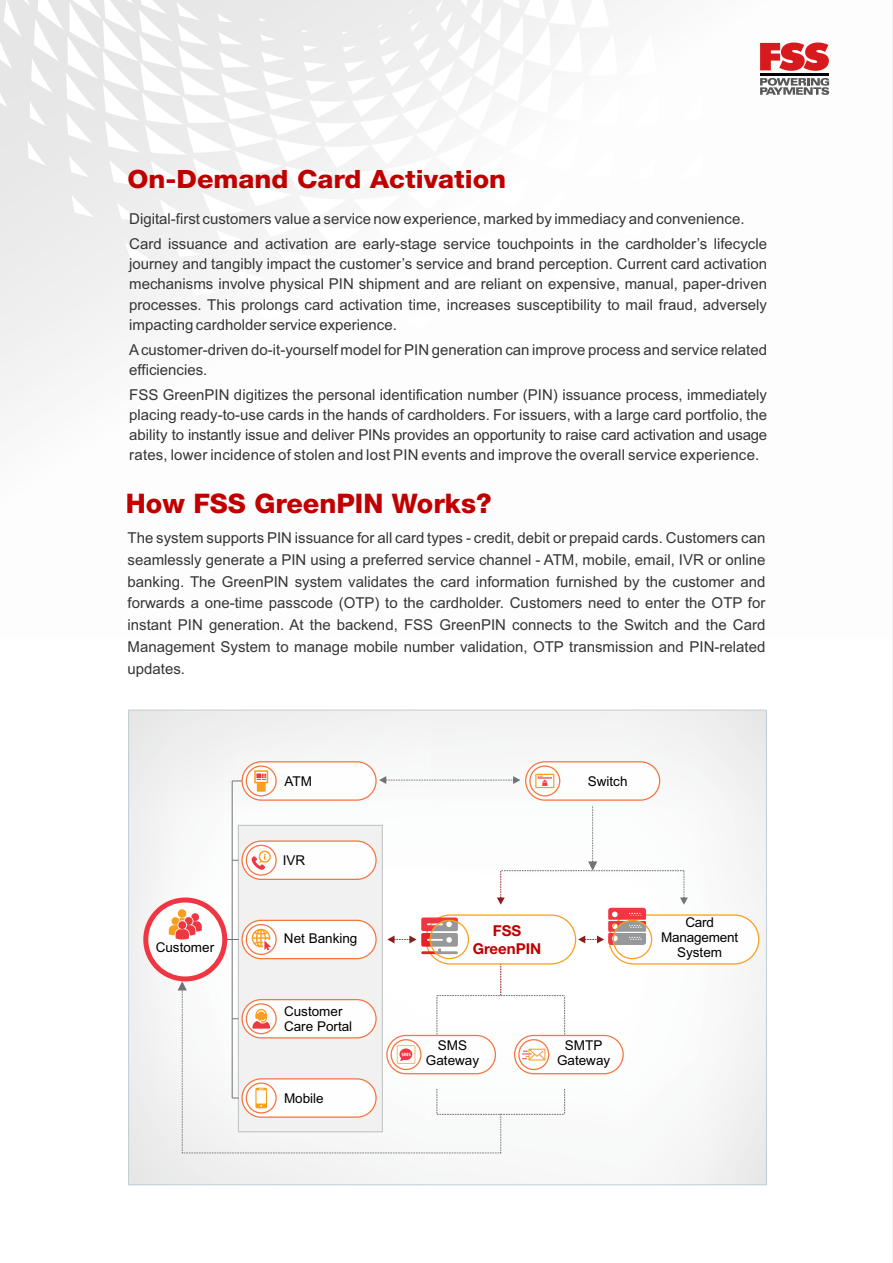
<style>
.page{position:relative;width:893px;height:1263px;background:#fff}
.page>*{position:absolute;margin:0;border:0;box-sizing:border-box;transform-origin:0 0}
.t1{font:800 27px "Helvetica Neue";color:#c00000}
.t2{font:800 25.2px "Helvetica Neue";color:#c00000;scale:1.07 1}
.t3{font:15px/20.1px "Arial";color:#373435;text-align:justify}
.t4{font:700 15px/17.9px "Helvetica Neue";color:#c00000;text-align:center}
.t5{font:13.5px/15.1px "Arial";color:#000;text-align:center}
</style>
<div class="page">
<svg style="left:0;top:0;width:626px;height:332px"></svg>
<svg style="left:760px;top:43px;width:69px;height:28px"></svg>
<hr style="left:760px;top:73px;width:69px;height:2px;background:#000">
<svg style="left:760px;top:78px;width:69px;height:17px"></svg>
<hr style="left:892px;top:0;width:1px;height:1263px;background:#e6e6e6">
<img style="left:130px;top:712px;width:635px;height:471px">
<hr style="left:232px;top:780px;width:31px;height:1px;background:#727376">
<div style="left:241px;top:761px;width:136px;height:40px;background:#fefefe;border:1px solid #f47641;border-radius:19px"></div>
<svg style="left:246px;top:765px;width:31px;height:31px"></svg>
<svg style="left:254px;top:770px;width:14px;height:22px"></svg>
<div style="left:525px;top:761px;width:135px;height:40px;background:#fefefe;border:1px solid #f47641;border-radius:19px"></div>
<svg style="left:529px;top:765px;width:31px;height:31px"></svg>
<hr style="left:232px;top:781px;width:1px;height:317px;background:#727376">
<div style="left:608px;top:914px;width:151px;height:50px;background:#fefefe;border:1px solid #f99f1d;border-radius:24px"></div>
<svg style="left:379px;top:776px;width:141px;height:8px"></svg>
<svg style="left:143px;top:897px;width:84px;height:84px"></svg>
<div style="left:148px;top:902px;width:74px;height:74px;background:#fefefe;border-radius:50%"></div>
<svg style="left:169px;top:909px;width:33px;height:31px"></svg>
<svg style="left:535px;top:774px;width:19px;height:14px"></svg>
<svg style="left:212px;top:805px;width:476px;height:327px"></svg>
<svg style="left:178px;top:981px;width:323px;height:172px"></svg>
<h2 class="t2" style="left:128px;top:168px;width:355px">On-Demand Card Activation</h2>
<p class="t3" style="left:129px;top:208px;width:639px;line-height:25.2px">Digital-first customers value a service now experience, marked by immediacy and convenience.<br>Card issuance and activation are early-stage service touchpoints in the cardholder’s lifecycle</p>
<p class="t3" style="left:129px;top:255px;width:639px">journey and tangibly impact the customer’s service and brand perception. Current card activation mechanisms involve physical PIN shipment and are reliant on expensive, manual, paper-driven processes. This prolongs card activation time, increases susceptibility to mail fraud, adversely impacting cardholder service experience.</p>
<p class="t3" style="left:129px;top:341px;width:639px">Acustomer-driven do-it-yourself model for PIN generation can improve process and service related efficiencies.</p>
<p class="t3" style="left:129px;top:386px;width:639px">FSS GreenPIN digitizes the personal identification number (PIN) issuance process, immediately placing ready-to-use cards in the hands of cardholders. For issuers, with a large card portfolio, the ability to instantly issue and deliver PINs provides an opportunity to raise card activation and usage rates, lower incidence of stolen and lost PIN events and improve the overall service experience.</p>
<h1 class="t1" style="left:126px;top:492px;width:367px">How FSS GreenPIN Works?</h1>
<p class="t3" style="left:128px;top:528px;width:639px;line-height:21.8px">The system supports PIN issuance for all card types - credit, debit or prepaid cards. Customers can seamlessly generate a PIN using a preferred service channel - ATM, mobile, email, IVR or online banking. The GreenPIN system validates the card information furnished by the customer and forwards a one-time passcode (OTP) to the cardholder. Customers need to enter the OTP for instant PIN generation. At the backend, FSS GreenPIN connects to the Switch and the Card Management System to manage mobile number validation, OTP transmission and PIN-related updates.</p>
<p class="t5" style="left:156px;top:941px;width:60px">Customer</p>
<p class="t5" style="left:284px;top:775px;width:29px">ATM</p>
<p class="t5" style="left:283px;top:854px;width:24px">IVR</p>
<p class="t5" style="left:284px;top:932px;width:75px">Net Banking</p>
<p class="t5" style="left:284px;top:1005px;width:70px;text-align:left">Customer<br>Care Portal</p>
<p class="t5" style="left:284px;top:1092px;width:41px">Mobile</p>
<p class="t5" style="left:588px;top:775px;width:41px">Switch</p>
<p class="t4" style="left:473px;top:923px;width:70px">FSS<br>GreenPIN</p>
<p class="t5" style="left:426px;top:1039px;width:55px">SMS<br>Gateway</p>
<p class="t5" style="left:557px;top:1039px;width:55px">SMTP<br>Gateway</p>
<p class="t5" style="left:661px;top:916px;width:79px">Card<br>Management<br>System</p>
</div>
